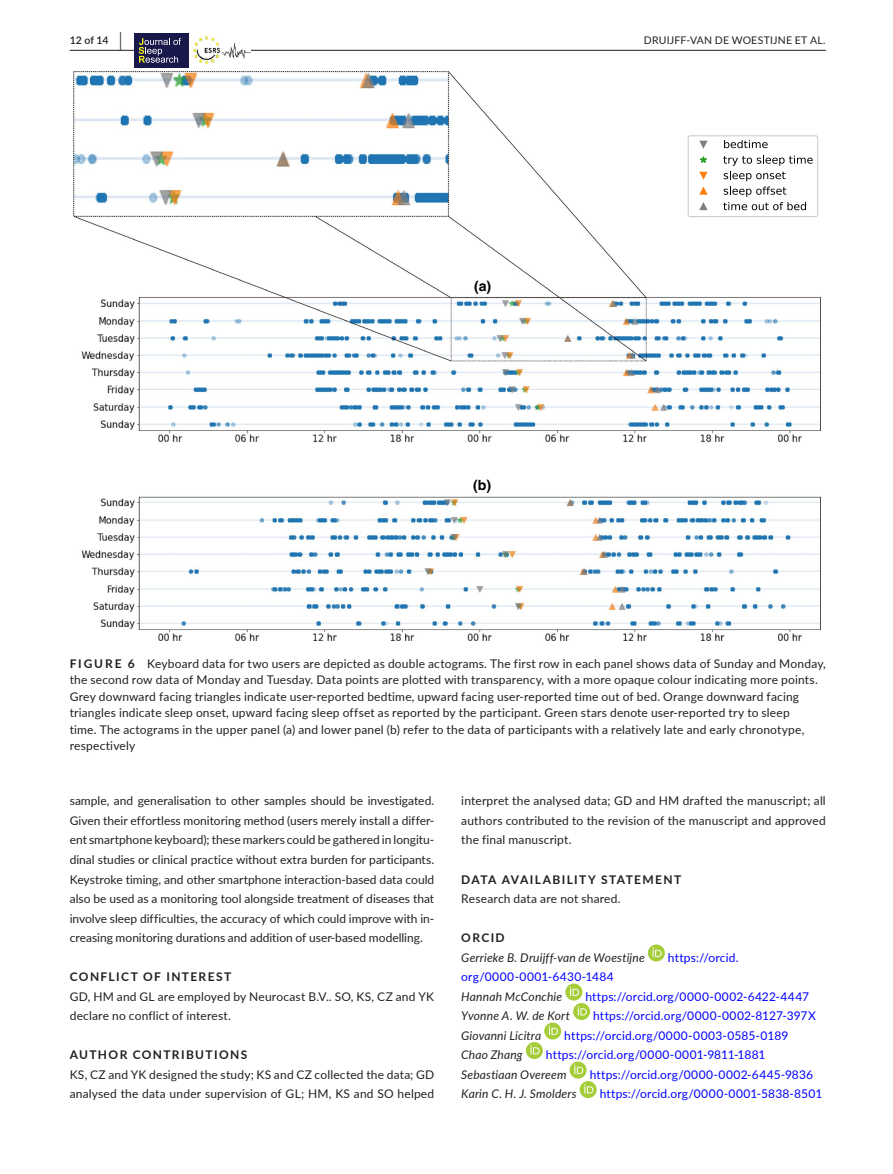
<style>
.page{position:relative;width:893px;height:1174px;background:#fff}
.page>*{position:absolute;margin:0;border:0;box-sizing:border-box;transform-origin:0 0}
.t1{font:700 14.1px "Helvetica";color:#000}
.t2{font:12px/19.5px "Lato";letter-spacing:.015em;color:#231f20}
.t3{font:12px "Lato";letter-spacing:.015em;color:#00f}
.t4{font:italic 12px "Lato";letter-spacing:.015em;color:#231f20}
.t5{font:700 12px "Lato";letter-spacing:.115em;color:#231f20}
.t6{font:10.5px "Lato";letter-spacing:.02em;color:#231f20}
.t7{font:600 10.5px "Lato";color:#231f20}
.s1{font-size:19.5px}
.s2{font-weight:700}
</style>
<div class="page">
<hr style="left:70px;top:50px;width:756px;height:1px;background:#231f20">
<div style="left:134px;top:33px;width:116px;height:34px;background:#fff"></div>
<div style="left:134px;top:33px;width:55px;height:34px;background:#18184a"></div>
<svg style="left:139px;top:38px;width:42px;height:25px"></svg>
<img style="left:193px;top:35px;width:57px;height:30px">
<div style="left:648px;top:944px;width:17px;height:17px;background:#a5cd39;border-radius:50%"></div>
<svg style="left:652px;top:947px;width:10px;height:10px"></svg>
<div style="left:565px;top:983px;width:17px;height:17px;background:#a5cd39;border-radius:50%"></div>
<svg style="left:570px;top:986px;width:9px;height:10px"></svg>
<svg style="left:573px;top:1003px;width:17px;height:17px"></svg>
<svg style="left:578px;top:1006px;width:9px;height:9px"></svg>
<div style="left:544px;top:1022px;width:17px;height:17px;background:#a5cd39;border-radius:50%"></div>
<svg style="left:549px;top:1025px;width:9px;height:10px"></svg>
<div style="left:526px;top:1042px;width:17px;height:17px;background:#a5cd39;border-radius:50%"></div>
<svg style="left:530px;top:1045px;width:10px;height:9px"></svg>
<div style="left:570px;top:1061px;width:17px;height:17px;background:#a5cd39;border-radius:50%"></div>
<svg style="left:574px;top:1064px;width:9px;height:10px"></svg>
<svg style="left:580px;top:1081px;width:17px;height:17px"></svg>
<svg style="left:584px;top:1084px;width:9px;height:9px"></svg>
<img style="left:73px;top:72px;width:747px;height:568px">
<div style="left:686px;top:134px;width:136px;height:85px;background:linear-gradient(to bottom,#f9f9f9,#f9f9f9)"></div>
<div style="left:688px;top:136px;width:130px;height:80px;background:#fff;border-radius:2px"></div>
<div style="left:688px;top:135px;width:130px;height:82px;border:1px solid #ccc;border-radius:2px"></div>
<svg style="left:699px;top:140px;width:9px;height:9px"></svg>
<svg style="left:724px;top:140px;width:44px;height:8px"></svg>
<svg style="left:700px;top:156px;width:7px;height:7px"></svg>
<svg style="left:699px;top:171px;width:9px;height:9px"></svg>
<svg style="left:723px;top:155px;width:90px;height:26px"></svg>
<svg style="left:699px;top:186px;width:9px;height:9px"></svg>
<svg style="left:699px;top:202px;width:9px;height:9px"></svg>
<svg style="left:723px;top:187px;width:83px;height:23px"></svg>
<p class="t7" style="left:70px;top:33px;width:54px">12 of 14 <span class="s1">|</span></p>
<p class="t6" style="left:644px;top:33px;width:183px">DRUIJFF-VAN DE WOESTIJNE ET AL.</p>
<p class="t1" style="left:474px;top:277px;width:19px">(a)</p>
<p class="t1" style="left:473px;top:476px;width:19px">(b)</p>
<p class="t2" style="left:70px;top:654px;width:757px;line-height:16.5px"><span class="s2">FIGURE 6</span> Keyboard data for two users are depicted as double actograms. The first row in each panel shows data of Sunday and Monday, the second row data of Monday and Tuesday. Data points are plotted with transparency, with a more opaque colour indicating more points.<br>Grey downward facing triangles indicate user-reported bedtime, upward facing user-reported time out of bed. Orange downward facing triangles indicate sleep onset, upward facing sleep offset as reported by the participant. Green stars denote user-reported try to sleep<br>time. The actograms in the upper panel (a) and lower panel (b) refer to the data of participants with a relatively late and early chronotype, respectively</p>
<p class="t2" style="left:70px;top:791px;width:366px;text-align:justify">sample, and generalisation to other samples should be investigated.<br>Given their effortless monitoring method (users merely install a differ&shy;ent smartphone keyboard); these markers could be gathered in longitu&shy;dinal studies or clinical practice without extra burden for participants.<br>Keystroke timing, and other smartphone interaction-based data could also be used as a monitoring tool alongside treatment of diseases that involve sleep difficulties, the accuracy of which could improve with in&shy;creasing monitoring durations and addition of user-based modelling.</p>
<p class="t5" style="left:70px;top:967px;width:163px">CONFLICT OF INTEREST</p>
<p class="t2" style="left:70px;top:986px;width:366px">GD, HM and GL are employed by Neurocast B.V.. SO, KS, CZ and YK declare no conflict of interest.</p>
<p class="t5" style="left:70px;top:1045px;width:179px">AUTHOR CONTRIBUTIONS</p>
<p class="t2" style="left:70px;top:1064px;width:366px">KS, CZ and YK designed the study; KS and CZ collected the data; GD analysed the data under supervision of GL; HM, KS and SO helped</p>
<p class="t2" style="left:461px;top:791px;width:366px;text-align:justify">interpret the analysed data; GD and HM drafted the manuscript; all authors contributed to the revision of the manuscript and approved the final manuscript.</p>
<p class="t5" style="left:461px;top:870px;width:221px">DATA AVAILABILITY STATEMENT</p>
<p class="t2" style="left:461px;top:888px;width:161px">Research data are not shared.</p>
<p class="t5" style="left:461px;top:928px;width:45px">ORCID</p>
<p class="t4" style="left:461px;top:948px;width:185px">Gerrieke B. Druijff-van de Woestijne</p>
<p class="t3" style="left:668px;top:948px;width:72px">https://orcid.</p>
<p class="t3" style="left:461px;top:968px;width:154px">org/0000-0001-6430-1484</p>
<p class="t4" style="left:461px;top:987px;width:102px">Hannah McConchie</p>
<p class="t3" style="left:585px;top:987px;width:225px">https://orcid.org/0000-0002-6422-4447</p>
<p class="t4" style="left:461px;top:1007px;width:110px">Yvonne A. W. de Kort</p>
<p class="t3" style="left:593px;top:1007px;width:224px">https://orcid.org/0000-0002-8127-397X</p>
<p class="t4" style="left:461px;top:1026px;width:81px">Giovanni Licitra</p>
<p class="t3" style="left:564px;top:1026px;width:225px">https://orcid.org/0000-0003-0585-0189</p>
<p class="t4" style="left:461px;top:1046px;width:63px">Chao Zhang</p>
<p class="t3" style="left:546px;top:1046px;width:221px">https://orcid.org/0000-0001-9811-1881</p>
<p class="t4" style="left:461px;top:1065px;width:107px">Sebastiaan Overeem</p>
<p class="t3" style="left:590px;top:1065px;width:225px">https://orcid.org/0000-0002-6445-9836</p>
<p class="t4" style="left:461px;top:1085px;width:117px">Karin C. H. J. Smolders</p>
<p class="t3" style="left:600px;top:1085px;width:224px">https://orcid.org/0000-0001-5838-8501</p>
</div>
